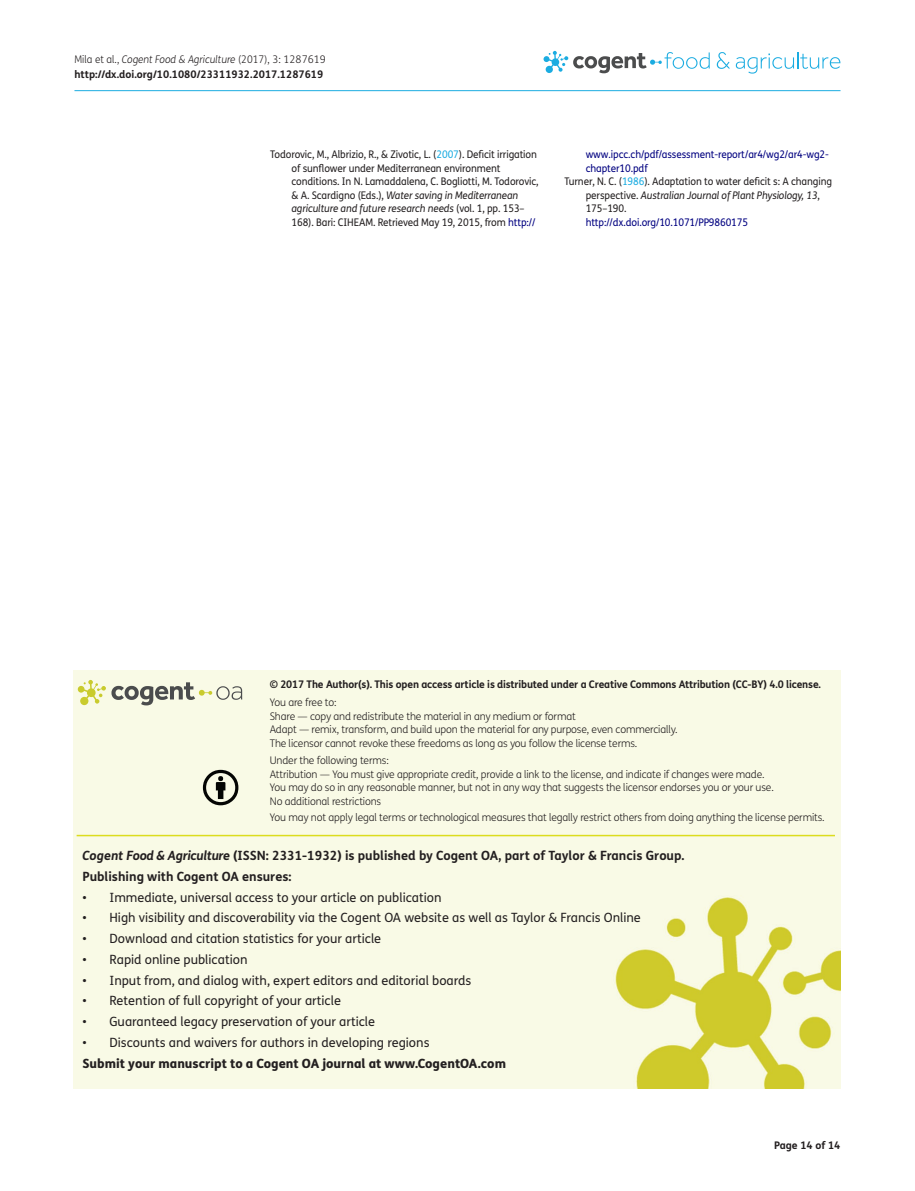
<style>
.page{position:relative;width:915px;height:1191px;background:#fff}
.page>*{position:absolute;margin:0;border:0;box-sizing:border-box;transform-origin:0 0}
.t1{font:12.75px "FS Me Pro";color:#231f20}
.t2{font:700 12.75px/20.7px "FS Me Pro";color:#231f20}
.t3{font:800 12.75px "FS Me Pro";color:#231f20}
.t4{font:300 10.5px/13.5px "FS Me Pro";letter-spacing:-.015em;color:#231f20}
.t5{font:10.5px/13.5px "FS Me Pro";letter-spacing:-.01em;color:#231f20;scale:.95 1}
.t6{font:700 10.5px/15px "FS Me Pro";letter-spacing:-.015em;color:#231f20}
.t7{font:10.5px "FS Me Pro";letter-spacing:-.01em;color:#000080;scale:.95 1}
.t8{font:italic 10.5px "FS Me Pro";letter-spacing:-.01em;color:#231f20;scale:.95 1}
.s1{font-weight:300}
.s2{font-weight:300;font-style:italic}
.s3{color:#1bace1}
.s4{font-style:italic}
.s5{color:#000080}
.s6{font-style:normal}
</style>
<div class="page">
<hr style="left:74px;top:90px;width:766px;height:1px;background:#1bace1">
<svg style="left:543px;top:51px;width:166px;height:22px"></svg>
<svg style="left:716px;top:52px;width:13px;height:17px"></svg>
<svg style="left:735px;top:52px;width:105px;height:22px"></svg>
<div style="left:74px;top:671px;width:766px;height:417px;background:#f9fae6"></div>
<svg style="left:78px;top:680px;width:164px;height:25px;background:#d2d3ba"></svg>
<svg style="left:203px;top:770px;width:35px;height:35px"></svg>
<hr style="left:77px;top:835px;width:757px;height:1px;background:#dcdc1e">
<p class="t6" style="left:74px;top:51px;width:253px"><span class="s1">Mila et al.,</span> <span class="s2">Cogent Food &amp; Agriculture</span> <span class="s1">(2017), 3: 1287619 </span>http://dx.doi.org/10.1080/23311932.2017.1287619</p>
<p class="t5" style="left:291px;top:147px;width:261px;text-indent:-21px">Todorovic, M., Albrizio, R., &amp; Zivotic, L. (<span class="s3">2007</span>). Deficit irrigation of sunflower under Mediterranean environment conditions. In N. Lamaddalena, C. Bogliotti, M. Todorovic, &amp; A. Scardigno (Eds.), <span class="s4">Water saving in Mediterranean agriculture and future research needs</span> (vol. 1, pp. 153– 168). Bari: CIHEAM. Retrieved May 19, 2015, from <span class="s5">http://</span></p>
<p class="t7" style="left:585px;top:147px;width:257px">www.ipcc.ch/pdf/assessment-report/ar4/wg2/ar4-wg2-</p>
<p class="t7" style="left:585px;top:161px;width:67px">chapter10.pdf</p>
<p class="t5" style="left:564px;top:174px;width:283px">Turner, N. C. (<span class="s3">1986</span>). Adaptation to water deficit s: A changing</p>
<p class="t8" style="left:585px;top:188px;width:248px"><span class="s6">perspective.</span> Australian Journal of Plant Physiology, 13<span class="s6">,</span></p>
<p class="t5" style="left:585px;top:201px;width:44px">175–190.</p>
<p class="t7" style="left:585px;top:215px;width:172px">http://dx.doi.org/10.1071/PP9860175</p>
<p class="t6" style="left:270px;top:676px;width:552px">© 2017 The Author(s). This open access article is distributed under a Creative Commons Attribution (CC-BY) 4.0 license.</p>
<p class="t4" style="left:270px;top:695px;width:409px">You are free to:<br>Share — copy and redistribute the material in any medium or format<br>Adapt — remix, transform, and build upon the material for any purpose, even commercially.<br>The licensor cannot revoke these freedoms as long as you follow the license terms.</p>
<p class="t4" style="left:270px;top:753px;width:505px">Under the following terms:<br>Attribution — You must give appropriate credit, provide a link to the license, and indicate if changes were made.<br>You may do so in any reasonable manner, but not in any way that suggests the licensor endorses you or your use.<br>No additional restrictions</p>
<p class="t4" style="left:270px;top:810px;width:556px">You may not apply legal terms or technological measures that legally restrict others from doing anything the license permits.</p>
<p class="t2" style="left:82px;top:844px;width:603px"><span class="s4">Cogent Food &amp; Agriculture</span> (ISSN: 2331-1932) is published by Cogent OA, part of Taylor &amp; Francis Group.<br>Publishing with Cogent OA ensures:</p>
<p class="t1" style="left:82px;top:888px;width:360px">• Immediate, universal access to your article on publication</p>
<p class="t1" style="left:82px;top:909px;width:559px">• High visibility and discoverability via the Cogent OA website as well as Taylor &amp; Francis Online</p>
<p class="t1" style="left:82px;top:930px;width:300px">• Download and citation statistics for your article</p>
<p class="t1" style="left:82px;top:950px;width:166px">• Rapid online publication</p>
<p class="t1" style="left:82px;top:971px;width:390px">• Input from, and dialog with, expert editors and editorial boards</p>
<p class="t1" style="left:82px;top:992px;width:260px">• Retention of full copyright of your article</p>
<p class="t1" style="left:82px;top:1013px;width:294px">• Guaranteed legacy preservation of your article</p>
<p class="t1" style="left:82px;top:1033px;width:348px">• Discounts and waivers for authors in developing regions</p>
<p class="t3" style="left:82px;top:1053px;width:425px">Submit your manuscript to a Cogent OA journal at www.CogentOA.com</p>
<p class="t6" style="left:773px;top:1137px;width:68px">Page 14 of 14</p>
</div>
